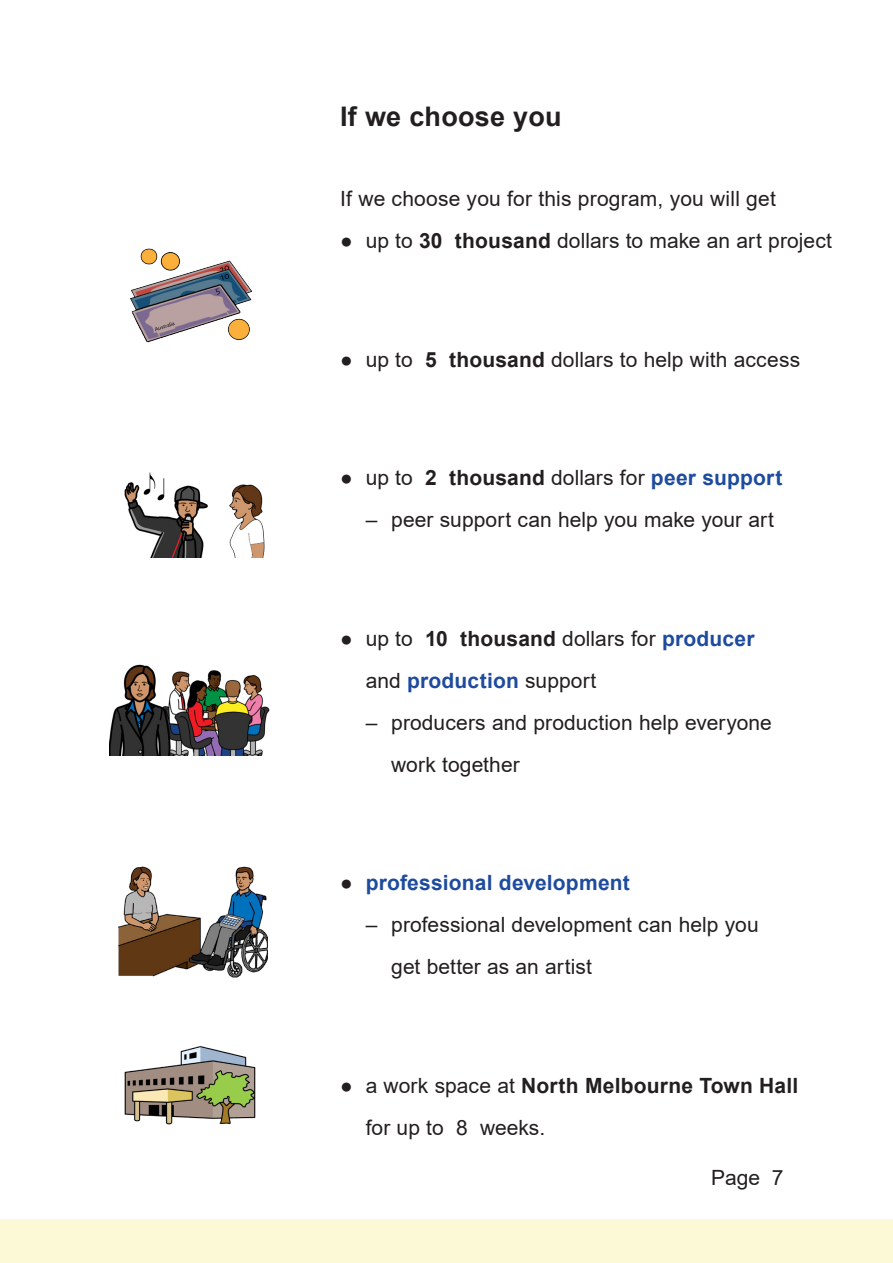
<style>
.page{position:relative;width:893px;height:1263px;background:#fff}
.page>*{position:absolute;margin:0;border:0;box-sizing:border-box;transform-origin:0 0}
.Heading_1_-_size_18_BOLD{font:700 27px "Arial";letter-spacing:.01em;color:#231f20}
.Bullet_lead_sentence{font:21px/42px "Arial";letter-spacing:.005em;color:#231f20}
.t1{font:700 21px "Arial";letter-spacing:.01em;color:#1e4b9d}
.s1{font-weight:700}
.s2{font-weight:700;color:#1e4b9d}
.s3{font-weight:400;color:#231f20}
</style>
<div class="page">
<div style="left:0;top:1219px;width:893px;height:44px;background:#fcfad6"></div>
<img style="left:130px;top:248px;width:123px;height:95px">
<img style="left:124px;top:482px;width:141px;height:75px">
<img style="left:142px;top:472px;width:28px;height:34px">
<img style="left:110px;top:664px;width:160px;height:92px">
<img style="left:118px;top:866px;width:150px;height:112px">
<img style="left:124px;top:1046px;width:132px;height:79px">
<h2 class="Heading_1_-_size_18_BOLD" style="left:340px;top:97px;width:223px">If we choose you</h2>
<p class="Bullet_lead_sentence" style="left:340px;top:178px;width:437px">If we choose you for this program, you will get</p>
<p class="Bullet_lead_sentence" style="left:340px;top:220px;width:493px">● up to <span class="s1">30 thousand</span> dollars to make an art project</p>
<p class="Bullet_lead_sentence" style="left:340px;top:338px;width:462px">● up to <span class="s1">5 thousand</span> dollars to help with access</p>
<p class="Bullet_lead_sentence" style="left:340px;top:457px;width:444px">● up to <span class="s1">2 thousand</span> dollars for <span class="s2">peer support</span></p>
<p class="Bullet_lead_sentence" style="left:366px;top:499px;width:410px">– peer support can help you make your art</p>
<p class="Bullet_lead_sentence" style="left:366px;top:617px;width:390px;text-indent:-26px">● up to <span class="s1">10 thousand</span> dollars for <span class="s2">producer </span>and <span class="s2">production</span> support</p>
<p class="Bullet_lead_sentence" style="left:391px;top:701px;width:382px;text-indent:-26px">– producers and production help everyone work together</p>
<p class="t1" style="left:340px;top:868px;width:291px"><span class="s3">●</span> professional development</p>
<p class="Bullet_lead_sentence" style="left:391px;top:904px;width:369px;text-indent:-26px">– professional development can help you get better as an artist</p>
<p class="Bullet_lead_sentence" style="left:366px;top:1064px;width:434px;text-indent:-26px">● a work space at <span class="s1">North Melbourne Town Hall </span>for up to 8 weeks.</p>
<p class="Bullet_lead_sentence" style="left:711px;top:1156px;width:74px">Page 7</p>
</div>
